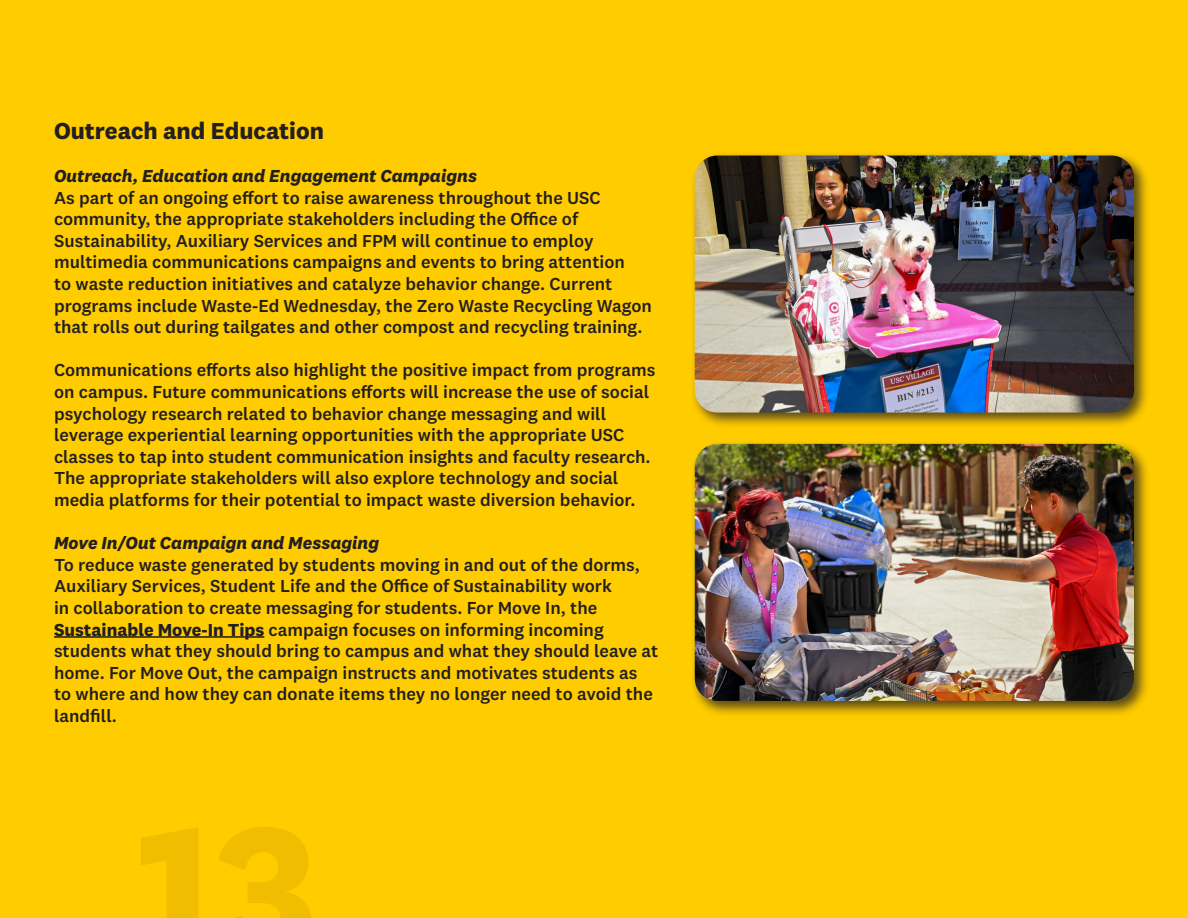
<style>
.page{position:relative;width:1188px;height:918px;background:#fc0}
.page>*{position:absolute;margin:0;border:0;box-sizing:border-box;transform-origin:0 0}
.Body_01{font:700 24px "National 2";color:#231f20}
.Body_01-2{font:500 18px/21.6px "National 2";color:#231f20}
.Body_01-3{font:italic 700 18px "National 2";color:#231f20}
.s1{font-weight:700}
</style>
<div class="page">
<div style="left:691px;top:151px;width:459px;height:277px;background:#231f20;opacity:.75"></div>
<img style="left:695px;top:156px;width:439px;height:257px">
<div style="left:691px;top:440px;width:459px;height:277px;background:#231f20;opacity:.75"></div>
<img style="left:695px;top:444px;width:439px;height:257px">
<hr style="left:54px;top:636px;width:210px;height:2px;background:#231f20">
<p class="Body_01" style="left:54px;top:116px;width:271px">Outreach and Education</p>
<p class="Body_01-3" style="left:54px;top:165px;width:425px">Outreach, Education and Engagement Campaigns</p>
<p class="Body_01-2" style="left:54px;top:187px;width:600px">As part of an ongoing effort to raise awareness throughout the USC community, the appropriate stakeholders including the Office of Sustainability, Auxiliary Services and FPM will continue to employ multimedia communications campaigns and events to bring attention<br>to waste reduction initiatives and catalyze behavior change. Current programs include Waste-Ed Wednesday, the Zero Waste Recycling Wagon that rolls out during tailgates and other compost and recycling training.</p>
<p class="Body_01-2" style="left:54px;top:359px;width:603px">Communications efforts also highlight the positive impact from programs on campus. Future communications efforts will increase the use of social psychology research related to behavior change messaging and will leverage experiential learning opportunities with the appropriate USC classes to tap into student communication insights and faculty research.<br>The appropriate stakeholders will also explore technology and social media platforms for their potential to impact waste diversion behavior.</p>
<p class="Body_01-3" style="left:54px;top:532px;width:327px">Move In/Out Campaign and Messaging</p>
<p class="Body_01-2" style="left:54px;top:554px;width:606px">To reduce waste generated by students moving in and out of the dorms, Auxiliary Services, Student Life and the Office of Sustainability work<br>in collaboration to create messaging for students. For Move In, the <span class="s1">Sustainable Move-In Tips</span> campaign focuses on informing incoming students what they should bring to campus and what they should leave at home. For Move Out, the campaign instructs and motivates students as to where and how they can donate items they no longer need to avoid the landfill.</p>
</div>
